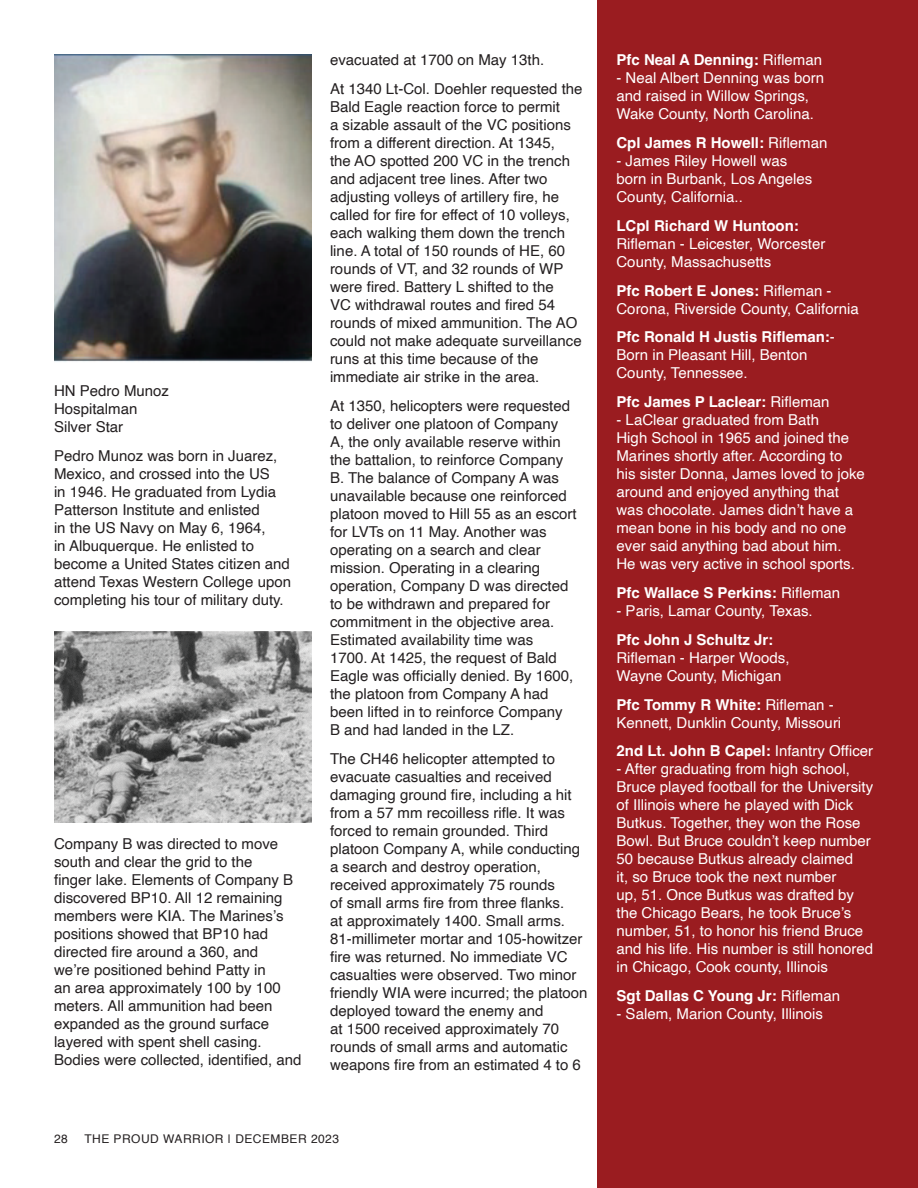
<style>
.page{position:relative;width:918px;height:1188px;background:#fff}
.page>*{position:absolute;margin:0;border:0;box-sizing:border-box;transform-origin:0 0}
.t1{font:15px/18px "Helvetica";color:#231f20}
.t2{font:15px/18px "Helvetica";color:#fff}
.t3{font:700 15px "Helvetica";color:#fff}
.t4{font:12px "Helvetica";letter-spacing:.04em;color:#231f20}
.s1{font-weight:400}
.s2{font-weight:700}
</style>
<div class="page">
<div style="left:597px;top:0;width:321px;height:1188px;background:#9a1c20"></div>
<img style="left:54px;top:54px;width:258px;height:308px">
<img style="left:54px;top:632px;width:258px;height:190px">
<p class="t1" style="left:54px;top:382px;width:117px">HN Pedro Munoz<br>Hospitalman<br>Silver Star</p>
<p class="t1" style="left:54px;top:447px;width:239px">Pedro Munoz was born in Juarez,<br>Mexico, and crossed into the US<br>in 1946. He graduated from Lydia<br>Patterson Institute and enlisted<br>in the US Navy on May 6, 1964,<br>in Albuquerque. He enlisted to become a United States citizen and attend Texas Western College upon completing his tour of military duty.</p>
<p class="t1" style="left:54px;top:836px;width:249px">Company B was directed to move south and clear the grid to the<br>finger lake. Elements of Company B discovered BP10. All 12 remaining members were KIA. The Marines’s positions showed that BP10 had directed fire around a 360, and<br>we’re positioned behind Patty in<br>an area approximately 100 by 100 meters. All ammunition had been expanded as the ground surface layered with spent shell casing.<br>Bodies were collected, identified, and</p>
<p class="t1" style="left:330px;top:46px;width:254px;line-height:28.8px">evacuated at 1700 on May 13th.<br>At 1340 Lt-Col. Doehler requested the</p>
<p class="t1" style="left:330px;top:98px;width:253px">Bald Eagle reaction force to permit<br>a sizable assault of the VC positions from a different direction. At 1345,<br>the AO spotted 200 VC in the trench and adjacent tree lines. After two adjusting volleys of artillery fire, he called for fire for effect of 10 volleys, each walking them down the trench line. A total of 150 rounds of HE, 60 rounds of VT, and 32 rounds of WP were fired. Battery L shifted to the<br>VC withdrawal routes and fired 54 rounds of mixed ammunition. The AO could not make adequate surveillance runs at this time because of the immediate air strike in the area.</p>
<p class="t1" style="left:330px;top:397px;width:248px">At 1350, helicopters were requested to deliver one platoon of Company<br>A, the only available reserve within the battalion, to reinforce Company B. The balance of Company A was unavailable because one reinforced platoon moved to Hill 55 as an escort for LVTs on 11 May. Another was operating on a search and clear mission. Operating in a clearing operation, Company D was directed to be withdrawn and prepared for commitment in the objective area.<br>Estimated availability time was<br>1700. At 1425, the request of Bald Eagle was officially denied. By 1600, the platoon from Company A had been lifted in to reinforce Company<br>B and had landed in the LZ.</p>
<p class="t1" style="left:330px;top:750px;width:259px">The CH46 helicopter attempted to evacuate casualties and received damaging ground fire, including a hit from a 57 mm recoilless rifle. It was forced to remain grounded. Third platoon Company A, while conducting a search and destroy operation, received approximately 75 rounds<br>of small arms fire from three flanks.<br>at approximately 1400. Small arms.<br>81-millimeter mortar and 105-howitzer fire was returned. No immediate VC casualties were observed. Two minor friendly WIA were incurred; the platoon deployed toward the enemy and<br>at 1500 received approximately 70 rounds of small arms and automatic weapons fire from an estimated 4 to 6</p>
<p class="t4" style="left:54px;top:1130px;width:15px">28</p>
<p class="t4" style="left:84px;top:1130px;width:256px">THE PROUD WARRIOR | DECEMBER 2023</p>
<p class="t3" style="left:616px;top:51px;width:207px">Pfc Neal A Denning: <span class="s1">Rifleman</span></p>
<p class="t2" style="left:616px;top:69px;width:209px">- Neal Albert Denning was born and raised in Willow Springs,<br>Wake County, North Carolina.</p>
<p class="t3" style="left:616px;top:134px;width:212px">Cpl James R Howell: <span class="s1">Rifleman</span></p>
<p class="t2" style="left:616px;top:152px;width:197px">- James Riley Howell was born in Burbank, Los Angeles<br>County, California..</p>
<p class="t3" style="left:616px;top:216px;width:184px">LCpl Richard W Huntoon:</p>
<p class="t2" style="left:616px;top:235px;width:210px">Rifleman - Leicester, Worcester<br>County, Massachusetts</p>
<p class="t2" style="left:616px;top:282px;width:244px"><span class="s2">Pfc Robert E Jones:</span> Rifleman -<br>Corona, Riverside County, California</p>
<p class="t2" style="left:616px;top:329px;width:220px"><span class="s2">Pfc Ronald H Justis Rifleman:</span>-<br>Born in Pleasant Hill, Benton<br>County, Tennessee.</p>
<p class="t3" style="left:616px;top:393px;width:215px">Pfc James P Laclear: <span class="s1">Rifleman</span></p>
<p class="t2" style="left:616px;top:411px;width:250px">- LaClear graduated from Bath<br>High School in 1965 and joined the Marines shortly after. According to his sister Donna, James loved to joke around and enjoyed anything that was chocolate. James didn’t have a mean bone in his body and no one ever said anything bad about him.<br>He was very active in school sports.</p>
<p class="t3" style="left:616px;top:584px;width:225px">Pfc Wallace S Perkins: <span class="s1">Rifleman</span></p>
<p class="t2" style="left:616px;top:602px;width:198px">- Paris, Lamar County, Texas.</p>
<p class="t3" style="left:616px;top:630px;width:158px">Pfc John J Schultz Jr:</p>
<p class="t2" style="left:616px;top:649px;width:175px">Rifleman - Harper Woods,<br>Wayne County, Michigan</p>
<p class="t2" style="left:616px;top:696px;width:226px"><span class="s2">Pfc Tommy R White:</span> Rifleman -<br>Kennett, Dunklin County, Missouri</p>
<p class="t3" style="left:616px;top:742px;width:258px">2nd Lt. John B Capel: <span class="s1">Infantry Officer</span></p>
<p class="t2" style="left:616px;top:761px;width:258px">- After graduating from high school, Bruce played football for the University of Illinois where he played with Dick Butkus. Together, they won the Rose Bowl. But Bruce couldn’t keep number 50 because Butkus already claimed<br>it, so Bruce took the next number<br>up, 51. Once Butkus was drafted by the Chicago Bears, he took Bruce’s number, 51, to honor his friend Bruce and his life. His number is still honored in Chicago, Cook county, Illinois</p>
<p class="t3" style="left:616px;top:987px;width:225px">Sgt Dallas C Young Jr: <span class="s1">Rifleman</span></p>
<p class="t2" style="left:616px;top:1005px;width:208px">- Salem, Marion County, Illinois</p>
</div>
